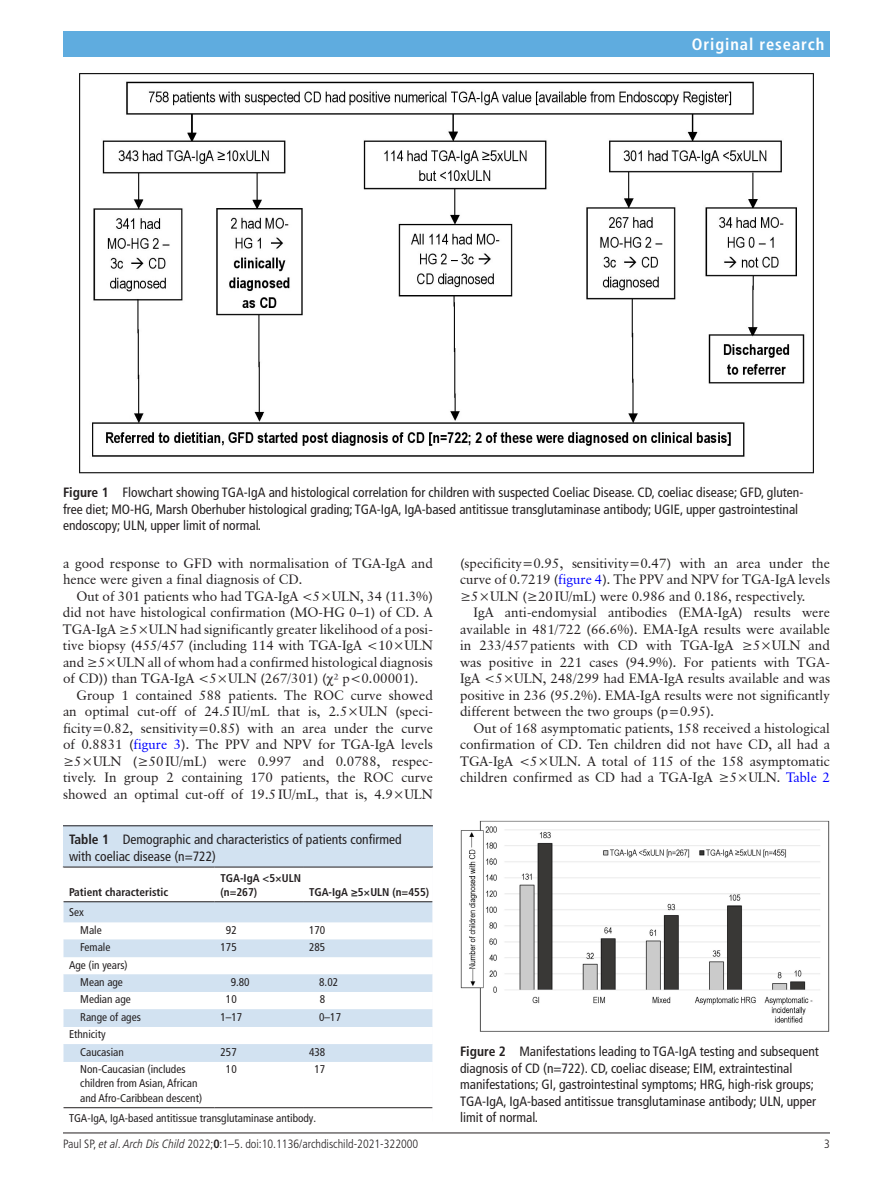
<style>
.page{position:relative;width:893px;height:1191px;background:#fff}
.page>*{position:absolute;margin:0;border:0;box-sizing:border-box;transform-origin:0 0}
.t1{font:700 condensed 16.5px "Frutiger LT Pro";letter-spacing:.055em;color:#fff}
.t2{font:13.5px/16.5px "Classical Garamond BT";color:#231f20;text-align:justify}
.t3{font:condensed 13.5px/16.5px "Frutiger LT Pro";color:#231f20}
.t4{font:300 condensed 12px "Frutiger LT Pro";color:#231f20}
.t5{font:condensed 11.25px/17.4px "Frutiger LT Pro";color:#231f20}
.t6{font:700 condensed 11.25px/14.2px "Frutiger LT Pro";color:#231f20}
.s1{font-weight:700}
.s2{color:#00f}
.s3{font-style:italic}
</style>
<div class="page">
<hr style="left:63px;top:1132px;width:767px;height:1px;background:#231f20">
<div style="left:63px;top:31px;width:767px;height:25px;background:#5facdf"></div>
<img style="left:79px;top:73px;width:735px;height:400px">
<div style="left:63px;top:825px;width:370px;height:297px;background:#d2e2f1"></div>
<hr style="left:63px;top:825px;width:370px;height:1px;background:#231f20">
<div style="left:64px;top:867px;width:369px;height:255px;background:#fff"></div>
<svg style="left:64px;top:902px;width:369px;height:159px"></svg>
<hr style="left:63px;top:866px;width:151px;height:1px;background:#231f20">
<hr style="left:63px;top:901px;width:152px;height:1px;background:#231f20">
<hr style="left:214px;top:866px;width:89px;height:1px;background:#231f20">
<hr style="left:214px;top:901px;width:89px;height:1px;background:#231f20">
<hr style="left:303px;top:866px;width:130px;height:1px;background:#231f20">
<hr style="left:303px;top:901px;width:130px;height:1px;background:#231f20">
<hr style="left:63px;top:1107px;width:152px;height:1px;background:#231f20">
<hr style="left:214px;top:1107px;width:89px;height:1px;background:#231f20">
<hr style="left:303px;top:1107px;width:130px;height:1px;background:#231f20">
<hr style="left:63px;top:867px;width:1px;height:34px;background:#fff">
<svg style="left:63px;top:901px;width:1px;height:160px"></svg>
<hr style="left:63px;top:1061px;width:1px;height:46px;background:#fff">
<svg style="left:63px;top:1107px;width:1px;height:15px"></svg>
<hr style="left:69px;top:1121px;width:364px;height:1px;background:#fff">
<img style="left:460px;top:820px;width:370px;height:212px">
<p class="t1" style="left:692px;top:34px;width:134px">Original research</p>
<p class="t3" style="left:63px;top:484px;width:742px"><span class="s1">Figure 1</span> Flowchart showing TGA-IgA and histological correlation for children with suspected Coeliac Disease. CD, coeliac disease; GFD, gluten&shy;free diet; MO-HG, Marsh Oberhuber histological grading; TGA-IgA, IgA-based antitissue transglutaminase antibody; UGIE, upper gastrointestinal endoscopy; ULN, upper limit of normal.</p>
<p class="t2" style="left:63px;top:554px;width:371px">a good response to GFD with normalisation of TGA-IgA and hence were given a final diagnosis of CD.</p>
<p class="t2" style="left:63px;top:587px;width:371px;text-indent:14px">Out of 301 patients who had TGA-IgA &lt;5×ULN, 34 (11.3%) did not have histological confirmation (MO-HG 0–1) of CD. A TGA-IgA ≥5×ULN had significantly greater likelihood of a posi&shy;tive biopsy (455/457 (including 114 with TGA-IgA &lt;10×ULN and ≥5×ULN all of whom had a confirmed histological diagnosis of CD)) than TGA-IgA &lt;5×ULN (267/301) ( ² p&lt;0.00001).</p>
<p class="t2" style="left:63px;top:686px;width:371px;text-indent:14px">Group 1 contained 588 patients. The ROC curve showed an optimal cut-off of 24.5IU/mL that is, 2.5×ULN (speci&shy;ficity=0.82, sensitivity=0.85) with an area under the curve of 0.8831 (<span class="s2">figure 3</span>). The PPV and NPV for TGA-IgA levels ≥5×ULN (≥50IU/mL) were 0.997 and 0.0788, respec&shy;tively. In group 2 containing 170 patients, the ROC curve showed an optimal cut-off of 19.5IU/mL, that is, 4.9×ULN</p>
<p class="t3" style="left:69px;top:831px;width:334px"><span class="s1">Table 1</span> Demographic and characteristics of patients confirmed with coeliac disease (n=722)</p>
<p class="t6" style="left:69px;top:884px;width:101px">Patient characteristic</p>
<p class="t6" style="left:221px;top:870px;width:82px">TGA-IgA &lt;5×ULN (n=267)</p>
<p class="t6" style="left:309px;top:884px;width:122px">TGA-IgA ≥5×ULN (n=455)</p>
<p class="t5" style="left:80px;top:903px;width:23px;text-indent:-11px">Sex<br>Male</p>
<p class="t5" style="left:226px;top:921px;width:12px">92</p>
<p class="t5" style="left:309px;top:921px;width:18px">170</p>
<p class="t5" style="left:80px;top:938px;width:32px">Female</p>
<p class="t5" style="left:221px;top:938px;width:18px">175</p>
<p class="t5" style="left:309px;top:938px;width:18px">285</p>
<p class="t5" style="left:69px;top:956px;width:60px;text-align:center">Age (in years)<br>Mean age</p>
<p class="t5" style="left:231px;top:973px;width:20px">9.80</p>
<p class="t5" style="left:319px;top:973px;width:20px">8.02</p>
<p class="t5" style="left:80px;top:991px;width:52px">Median age</p>
<p class="t5" style="left:226px;top:991px;width:12px">10</p>
<p class="t5" style="left:320px;top:991px;width:7px">8</p>
<p class="t5" style="left:80px;top:1008px;width:62px">Range of ages</p>
<p class="t5" style="left:221px;top:1008px;width:23px">1–17</p>
<p class="t5" style="left:319px;top:1008px;width:23px">0–17</p>
<p class="t5" style="left:80px;top:1025px;width:45px;text-indent:-11px">Ethnicity<br>Caucasian</p>
<p class="t5" style="left:221px;top:1043px;width:18px">257</p>
<p class="t5" style="left:309px;top:1043px;width:18px">438</p>
<p class="t5" style="left:80px;top:1062px;width:123px;line-height:14.2px">Non-Caucasian (includes children from Asian, African and Afro-Caribbean descent)</p>
<p class="t5" style="left:226px;top:1060px;width:12px">10</p>
<p class="t5" style="left:314px;top:1060px;width:12px">17</p>
<p class="t5" style="left:69px;top:1109px;width:249px">TGA-IgA, IgA-based antitissue transglutaminase antibody.</p>
<p class="t2" style="left:460px;top:554px;width:371px">(specificity=0.95, sensitivity=0.47) with an area under the curve of 0.7219 (<span class="s2">figure 4</span>). The PPV and NPV for TGA-IgA levels ≥5×ULN (≥20IU/mL) were 0.986 and 0.186, respectively.</p>
<p class="t2" style="left:460px;top:604px;width:371px;text-indent:14px">IgA anti-endomysial antibodies (EMA-IgA) results were available in 481/722 (66.6%). EMA-IgA results were available in 233/457patients with CD with TGA-IgA ≥5×ULN and was positive in 221 cases (94.9%). For patients with TGA-IgA &lt;5×ULN, 248/299 had EMA-IgA results available and was positive in 236 (95.2%). EMA-IgA results were not significantly different between the two groups (p=0.95).</p>
<p class="t2" style="left:460px;top:719px;width:371px;text-indent:14px">Out of 168 asymptomatic patients, 158 received a histological confirmation of CD. Ten children did not have CD, all had a TGA-IgA &lt;5×ULN. A total of 115 of the 158 asymptomatic children confirmed as CD had a TGA-IgA ≥5×ULN. <span class="s2">Table 2</span></p>
<p class="t3" style="left:460px;top:1043px;width:360px"><span class="s1">Figure 2</span> Manifestations leading to TGA-IgA testing and subsequent diagnosis of CD (n=722). CD, coeliac disease; EIM, extraintestinal manifestations; GI, gastrointestinal symptoms; HRG, high-risk groups; TGA-IgA, IgA-based antitissue transglutaminase antibody; ULN, upper limit of normal.</p>
<p class="t4" style="left:63px;top:1136px;width:357px">Paul SP, <span class="s3">et al</span>. <span class="s3">Arch Dis Child</span> 2022;<span class="s1">0</span>:1–5. doi:10.1136/archdischild-2021-322000</p>
<p class="t4" style="left:824px;top:1136px;width:7px">3</p>
</div>
